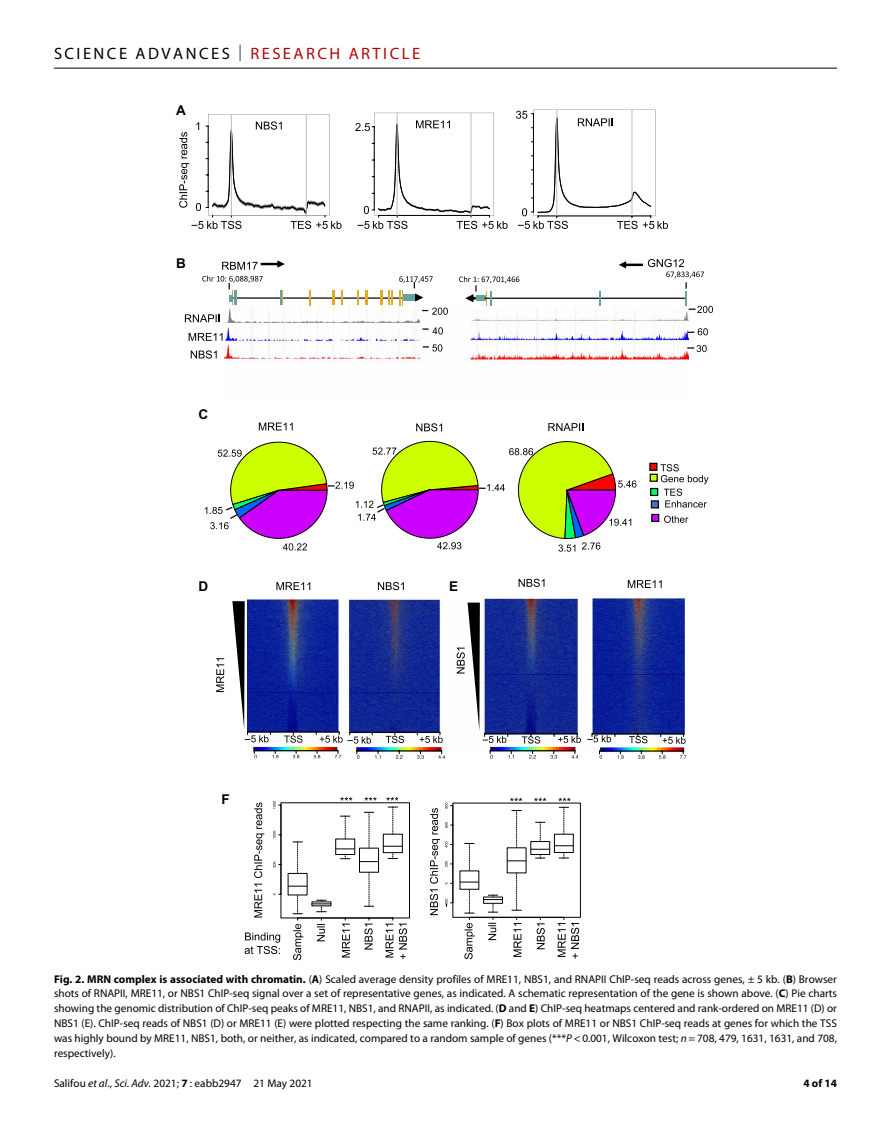
<style>
.page{position:relative;width:891px;height:1134px;background:#fff}
.page>*{position:absolute;margin:0;border:0;box-sizing:border-box;transform-origin:0 0}
.t1{font:16.5px "Myriad Pro";letter-spacing:.15em;color:#000}
.t2{font:700 13.5px "Arial";color:#000}
.t3{font:11.25px/15px "Myriad Pro";color:#000;text-align:justify}
.t4{font:700 11.25px "Myriad Pro";color:#000}
.s1{font-weight:300}
.s2{color:#b10508}
.s3{font-weight:700}
.s4{font-style:italic}
</style>
<div class="page">
<hr style="left:54px;top:68px;width:783px;height:1px;background:#000">
<img style="left:247px;top:599px;width:437px;height:155px">
<img style="left:224px;top:301px;width:465px;height:63px">
<svg style="left:276px;top:582px;width:34px;height:8px"></svg>
<svg style="left:216px;top:658px;width:8px;height:34px"></svg>
<svg style="left:378px;top:582px;width:26px;height:8px"></svg>
<svg style="left:519px;top:579px;width:25px;height:8px"></svg>
<svg style="left:628px;top:580px;width:34px;height:8px"></svg>
<svg style="left:259px;top:423px;width:34px;height:7px"></svg>
<svg style="left:416px;top:423px;width:26px;height:8px"></svg>
<svg style="left:548px;top:423px;width:35px;height:8px"></svg>
<hr style="left:248px;top:732px;width:91px;height:1px;background:#000">
<hr style="left:254px;top:750px;width:84px;height:1px;background:#000">
<svg style="left:254px;top:751px;width:3px;height:7px"></svg>
<svg style="left:272px;top:751px;width:27px;height:7px"></svg>
<svg style="left:314px;top:751px;width:27px;height:7px"></svg>
<hr style="left:350px;top:732px;width:90px;height:1px;background:#000">
<hr style="left:357px;top:751px;width:85px;height:1px;background:#000">
<svg style="left:357px;top:751px;width:2px;height:8px"></svg>
<svg style="left:375px;top:751px;width:28px;height:8px"></svg>
<svg style="left:417px;top:751px;width:28px;height:8px"></svg>
<hr style="left:485px;top:733px;width:92px;height:1px;background:#000">
<hr style="left:490px;top:750px;width:85px;height:1px;background:#000">
<svg style="left:490px;top:751px;width:3px;height:8px"></svg>
<svg style="left:508px;top:751px;width:28px;height:8px"></svg>
<svg style="left:550px;top:751px;width:28px;height:8px"></svg>
<hr style="left:592px;top:734px;width:92px;height:1px;background:#000">
<svg style="left:430px;top:798px;width:149px;height:161px"></svg>
<div style="left:650px;top:474px;width:8px;height:8px;background:#cf0;border:1px solid #000"></div>
<div style="left:652px;top:514px;width:7px;height:7px;background:#cc01ff"></div>
<div style="left:651px;top:514px;width:8px;height:8px;border:1px solid #000"></div>
<div style="left:650px;top:488px;width:8px;height:8px;background:#0f6;border:1px solid #000"></div>
<div style="left:649px;top:463px;width:8px;height:8px;background:#f00;border:1px solid #000"></div>
<svg style="left:664px;top:516px;width:24px;height:7px"></svg>
<svg style="left:661px;top:464px;width:47px;height:44px"></svg>
<div style="left:651px;top:500px;width:8px;height:9px;background:#4472c4;border:1px solid #000"></div>
<svg style="left:191px;top:350px;width:26px;height:9px"></svg>
<svg style="left:189px;top:333px;width:34px;height:8px"></svg>
<svg style="left:185px;top:314px;width:35px;height:8px"></svg>
<svg style="left:222px;top:260px;width:63px;height:10px"></svg>
<svg style="left:245px;top:797px;width:162px;height:163px"></svg>
<svg style="left:205px;top:441px;width:431px;height:111px"></svg>
<hr style="left:599px;top:751px;width:84px;height:1px;background:#000">
<svg style="left:599px;top:751px;width:3px;height:7px"></svg>
<svg style="left:617px;top:751px;width:28px;height:7px"></svg>
<svg style="left:659px;top:751px;width:27px;height:7px"></svg>
<svg style="left:232px;top:601px;width:39px;height:141px"></svg>
<svg style="left:386px;top:732px;width:57px;height:11px"></svg>
<svg style="left:284px;top:732px;width:89px;height:12px"></svg>
<svg style="left:522px;top:734px;width:18px;height:10px"></svg>
<svg style="left:554px;top:734px;width:27px;height:9px"></svg>
<svg style="left:457px;top:603px;width:52px;height:140px"></svg>
<svg style="left:629px;top:734px;width:18px;height:9px"></svg>
<svg style="left:660px;top:734px;width:26px;height:10px"></svg>
<svg style="left:587px;top:734px;width:29px;height:8px"></svg>
<svg style="left:355px;top:112px;width:153px;height:117px"></svg>
<svg style="left:516px;top:109px;width:152px;height:120px"></svg>
<svg style="left:687px;top:345px;width:20px;height:7px"></svg>
<svg style="left:687px;top:328px;width:21px;height:7px"></svg>
<svg style="left:179px;top:114px;width:163px;height:115px"></svg>
<svg style="left:423px;top:327px;width:20px;height:7px"></svg>
<svg style="left:423px;top:344px;width:19px;height:8px"></svg>
<hr style="left:233px;top:297px;width:172px;height:2px;background:#000">
<svg style="left:399px;top:276px;width:49px;height:39px"></svg>
<svg style="left:309px;top:290px;width:2px;height:16px"></svg>
<hr style="left:332px;top:290px;width:3px;height:14px;background:#dfab29">
<svg style="left:341px;top:290px;width:1px;height:15px"></svg>
<svg style="left:357px;top:290px;width:1px;height:15px"></svg>
<svg style="left:365px;top:290px;width:2px;height:14px"></svg>
<svg style="left:380px;top:291px;width:2px;height:14px"></svg>
<svg style="left:389px;top:290px;width:4px;height:15px"></svg>
<svg style="left:202px;top:276px;width:61px;height:29px"></svg>
<svg style="left:281px;top:290px;width:2px;height:15px"></svg>
<hr style="left:485px;top:298px;width:200px;height:1px;background:#000">
<svg style="left:600px;top:291px;width:1px;height:14px"></svg>
<svg style="left:459px;top:276px;width:60px;height:29px"></svg>
<svg style="left:619px;top:259px;width:94px;height:54px"></svg>
<h1 class="t1" style="left:54px;top:40px;width:368px">SCIENCE ADVANCES <span class="s1">|</span> <span class="s2">RESEARCH ARTICLE</span></h1>
<p class="t2" style="left:176px;top:101px;width:11px">A</p>
<p class="t2" style="left:176px;top:254px;width:11px">B</p>
<p class="t2" style="left:199px;top:405px;width:11px">C</p>
<p class="t2" style="left:199px;top:578px;width:11px">D</p>
<p class="t2" style="left:222px;top:790px;width:10px">F</p>
<p class="t2" style="left:449px;top:578px;width:11px">E</p>
<p class="t3" style="left:54px;top:971px;width:785px"><span class="s3">Fig. 2. MRN complex is associated with chromatin.</span> (<span class="s3">A</span>) Scaled average density profiles of MRE11, NBS1, and RNAPII ChIP-seq reads across genes, ± 5 kb. (<span class="s3">B</span>) Browser shots of RNAPII, MRE11, or NBS1 ChIP-seq signal over a set of representative genes, as indicated. A schematic representation of the gene is shown above. (<span class="s3">C</span>) Pie charts showing the genomic distribution of ChIP-seq peaks of MRE11, NBS1, and RNAPII, as indicated. (<span class="s3">D</span> and <span class="s3">E</span>) ChIP-seq heatmaps centered and rank-ordered on MRE11 (D) or NBS1 (E). ChIP-seq reads of NBS1 (D) or MRE11 (E) were plotted respecting the same ranking. (<span class="s3">F</span>) Box plots of MRE11 or NBS1 ChIP-seq reads at genes for which the TSS was highly bound by MRE11, NBS1, both, or neither, as indicated, compared to a random sample of genes (***<span class="s4">P</span> &lt; 0.001, Wilcoxon test; <span class="s4">n</span> = 708, 479, 1631, 1631, and 708, respectively).</p>
<p class="t3" style="left:54px;top:1076px;width:260px">Salifou <span class="s4">et al</span>., <span class="s4">Sci. Adv.</span> 2021; <span class="s3">7</span> : eabb2947 21 May 2021</p>
<p class="t4" style="left:803px;top:1074px;width:35px">4 of 14</p>
</div>
